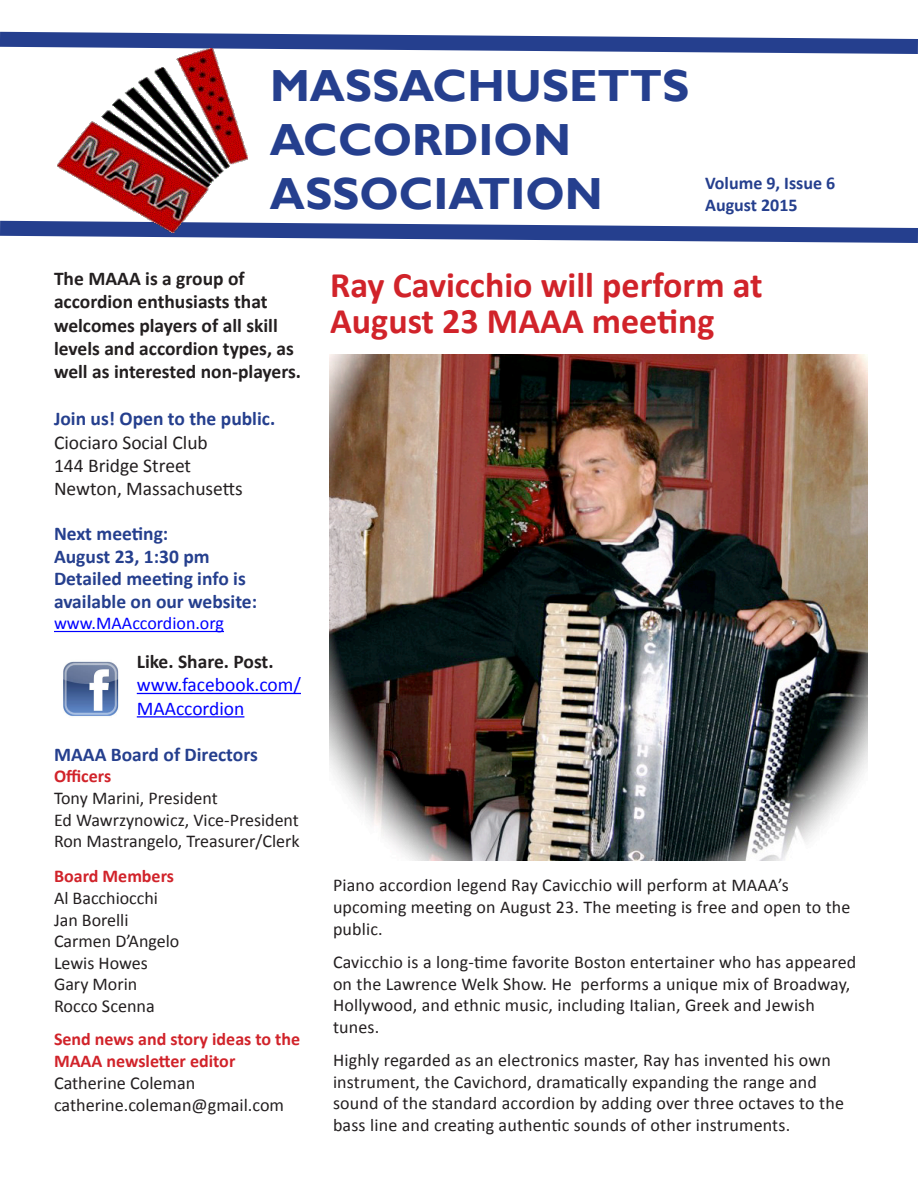
<style>
.page{position:relative;width:918px;height:1188px;background:#fff}
.page>*{position:absolute;margin:0;border:0;box-sizing:border-box;transform-origin:0 0}
.t1{font:700 45px "Gill Sans";color:#253f8e}
.t2{font:700 36px/36px "Calibri";color:#d1232a}
.t3{font:700 19.5px/23.4px "Calibri";color:#231f20}
.t4{font:700 19.5px/22.5px "Calibri";color:#253f8e}
.t5{font:19.5px "Calibri";color:#231f20}
.t6{font:19.5px/23.4px "Calibri";color:#00f}
.t7{font:18.15px "Calibri";color:#231f20}
.t8{font:18px/21.6px "Calibri";letter-spacing:.01em;color:#231f20}
.t9{font:700 18px/21.8px "Calibri";color:#d1232a}
.t10{font:700 18px "Calibri";color:#253f8e}
.No_Spacing{font:18px "Calibri";color:#00f}
</style>
<div class="page">
<hr style="left:54px;top:631px;width:170px;height:1px;background:#00f">
<hr style="left:137px;top:693px;width:164px;height:1px;background:#00f">
<hr style="left:137px;top:716px;width:107px;height:2px;background:#00f">
<svg style="left:0;top:220px;width:918px;height:23px"></svg>
<svg style="left:0;top:31px;width:918px;height:23px"></svg>
<img style="left:58px;top:49px;width:190px;height:183px">
<img style="left:63px;top:661px;width:56px;height:56px">
<img style="left:329px;top:355px;width:539px;height:505px">
<p class="t1" style="left:270px;top:59px;width:421px">MASSACHUSETTS</p>
<p class="t1" style="left:270px;top:113px;width:302px">ACCORDION</p>
<p class="t1" style="left:270px;top:167px;width:334px">ASSOCIATION</p>
<p class="t10" style="left:705px;top:171px;width:132px">Volume 9, Issue 6</p>
<p class="t10" style="left:705px;top:192px;width:94px">August 2015</p>
<p class="t3" style="left:54px;top:266px;width:249px">The MAAA is a group of accordion enthusiasts that welcomes players of all skill levels and accordion types, as well as interested non-players.</p>
<p class="t4" style="left:54px;top:407px;width:223px">Join us! Open to the public.</p>
<p class="t5" style="left:54px;top:429px;width:155px">Ciociaro Social Club</p>
<p class="t5" style="left:54px;top:452px;width:139px">144 Bridge Street</p>
<p class="t5" style="left:54px;top:475px;width:190px">Newton, Massachusetts</p>
<p class="t4" style="left:54px;top:522px;width:116px">Next meeting:</p>
<p class="t4" style="left:54px;top:544px;width:157px">August 23, 1:30 pm</p>
<p class="t4" style="left:54px;top:567px;width:205px">Detailed meeting info is available on our website:</p>
<p class="No_Spacing" style="left:54px;top:611px;width:172px">www.MAAccordion.org</p>
<p class="t3" style="left:137px;top:649px;width:138px">Like. Share. Post.</p>
<p class="t6" style="left:137px;top:673px;width:166px">www.facebook.com/<br>MAAccordion</p>
<p class="t4" style="left:54px;top:743px;width:205px">MAAA Board of Directors</p>
<p class="t9" style="left:54px;top:765px;width:59px">Officers</p>
<p class="t8" style="left:54px;top:787px;width:165px">Tony Marini, President</p>
<p class="t8" style="left:54px;top:808px;width:246px">Ed Wawrzynowicz, Vice-President</p>
<p class="t8" style="left:54px;top:830px;width:247px">Ron Mastrangelo, Treasurer/Clerk</p>
<p class="t9" style="left:54px;top:865px;width:122px">Board Members</p>
<p class="t8" style="left:54px;top:887px;width:106px">Al Bacchiocchi</p>
<p class="t8" style="left:54px;top:908px;width:76px">Jan Borelli</p>
<p class="t8" style="left:54px;top:930px;width:127px">Carmen D’Angelo</p>
<p class="t8" style="left:54px;top:952px;width:95px">Lewis Howes</p>
<p class="t8" style="left:54px;top:973px;width:85px">Gary Morin</p>
<p class="t7" style="left:54px;top:994px;width:102px">Rocco Scenna</p>
<p class="t9" style="left:54px;top:1028px;width:248px">Send news and story ideas to the<br>MAAA newsletter editor</p>
<p class="t7" style="left:54px;top:1070px;width:143px">Catherine Coleman</p>
<p class="t7" style="left:54px;top:1092px;width:232px">catherine.coleman@gmail.com</p>
<p class="t2" style="left:330px;top:266px;width:434px">Ray Cavicchio will perform at<br>August 23 MAAA meeting</p>
<p class="t8" style="left:333px;top:874px;width:519px">Piano accordion legend Ray Cavicchio will perform at MAAA’s upcoming meeting on August 23. The meeting is free and open to the public.</p>
<p class="t8" style="left:333px;top:951px;width:525px">Cavicchio is a long-time favorite Boston entertainer who has appeared on the Lawrence Welk Show. He performs a unique mix of Broadway, Hollywood, and ethnic music, including Italian, Greek and Jewish tunes.</p>
<p class="t8" style="left:333px;top:1049px;width:513px">Highly regarded as an electronics master, Ray has invented his own instrument, the Cavichord, dramatically expanding the range and sound of the standard accordion by adding over three octaves to the bass line and creating authentic sounds of other instruments.</p>
</div>
